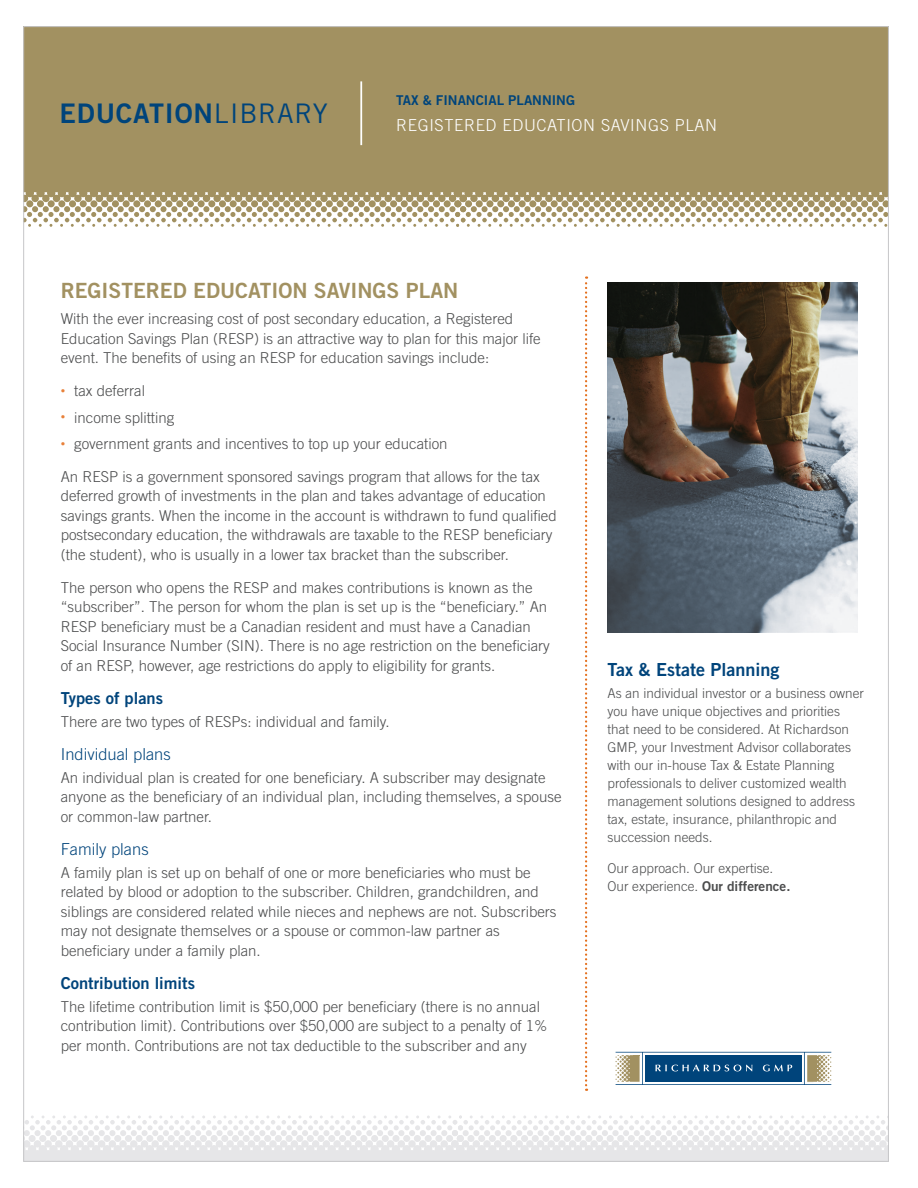
<style>
.page{position:relative;width:918px;height:1188px;background:#fff}
.page>*{position:absolute;margin:0;border:0;box-sizing:border-box;transform-origin:0 0}
.TEP_Header{font:27px "Trade Gothic LT Std Bd 2";letter-spacing:.03em;color:#00447b}
.t1{font:21px "Trade Gothic LT Std Bd 2";color:#a29161}
.Right_Column_Header{font:18px "Trade Gothic LT Std Bd 2";color:#00447b}
.Article_Title{font:300 16.5px "Trade Gothic LT Std";letter-spacing:.04em;color:#fff}
.Subheader_Level_1{font:16.5px "Trade Gothic LT Std Bd 2";color:#00447b}
.Subheader_Level_2{font:300 16.5px "Trade Gothic LT Std";color:#00447b}
.Body_Paragraph{font:300 15px/19.5px "Trade Gothic LT Std";color:#4b4c4d}
.Right_Column_Body{font:300 13.5px/18px "Trade Gothic LT Std";color:#4b4c4d}
.Library_Section{font:13.5px "Trade Gothic LT Std Bd 2";color:#00447b}
.s1{font-family:"Trade Gothic LT Std"}
.s2{font-size:9px;color:#e8813a}
.s3{font-family:"Trade Gothic LT Std Bd 2";font-weight:400}
</style>
<div class="page">
<svg style="left:25px;top:1116px;width:862px;height:44px"></svg>
<div style="left:468px;top:153px;width:419px;height:47px;background:#a29161"></div>
<svg style="left:25px;top:200px;width:862px;height:27px"></svg>
<div style="left:26px;top:200px;width:7px;height:7px;background:#a29161;border-radius:50%"></div>
<div style="left:37px;top:200px;width:7px;height:7px;background:#a29161;border-radius:50%"></div>
<div style="left:48px;top:200px;width:7px;height:7px;background:#a29161;border-radius:50%"></div>
<div style="left:25px;top:153px;width:443px;height:49px;background:#a29161"></div>
<div style="left:24px;top:27px;width:864px;height:126px;background:#a29161"></div>
<hr style="left:360px;top:81px;width:2px;height:64px;background:#fff">
<img style="left:608px;top:283px;width:249px;height:350px">
<svg style="left:585px;top:276px;width:2px;height:815px"></svg>
<svg style="left:616px;top:1052px;width:215px;height:33px"></svg>
<p class="TEP_Header" style="left:60px;top:97px;width:270px">EDUCATION<span class="s1">LIBRARY</span></p>
<p class="Library_Section" style="left:396px;top:92px;width:180px">TAX &amp; FINANCIAL PLANNING</p>
<p class="Article_Title" style="left:396px;top:116px;width:322px">REGISTERED EDUCATION SAVINGS PLAN</p>
<p class="t1" style="left:61px;top:278px;width:399px">REGISTERED EDUCATION SAVINGS PLAN</p>
<p class="Body_Paragraph" style="left:61px;top:309px;width:482px">With the ever increasing cost of post secondary education, a Registered<br>Education Savings Plan (RESP) is an attractive way to plan for this major life event. The benefits of using an RESP for education savings include:</p>
<p class="Body_Paragraph" style="left:61px;top:381px;width:86px"><span class="s2">•</span> tax deferral</p>
<p class="Body_Paragraph" style="left:61px;top:407px;width:115px"><span class="s2">•</span> income splitting</p>
<p class="Body_Paragraph" style="left:61px;top:434px;width:388px"><span class="s2">•</span> government grants and incentives to top up your education</p>
<p class="Body_Paragraph" style="left:61px;top:467px;width:497px">An RESP is a government sponsored savings program that allows for the tax deferred growth of investments in the plan and takes advantage of education savings grants. When the income in the account is withdrawn to fund qualified postsecondary education, the withdrawals are taxable to the RESP beneficiary (the student), who is usually in a lower tax bracket than the subscriber.</p>
<p class="Body_Paragraph" style="left:61px;top:578px;width:491px">The person who opens the RESP and makes contributions is known as the “subscriber”. The person for whom the plan is set up is the “beneficiary.” An RESP beneficiary must be a Canadian resident and must have a Canadian Social Insurance Number (SIN). There is no age restriction on the beneficiary of an RESP, however, age restrictions do apply to eligibility for grants.</p>
<p class="Subheader_Level_1" style="left:61px;top:688px;width:104px">Types of plans</p>
<p class="Body_Paragraph" style="left:61px;top:712px;width:330px">There are two types of RESPs: individual and family.</p>
<p class="Subheader_Level_2" style="left:61px;top:744px;width:112px">Individual plans</p>
<p class="Body_Paragraph" style="left:61px;top:768px;width:502px">An individual plan is created for one beneficiary. A subscriber may designate anyone as the beneficiary of an individual plan, including themselves, a spouse or common-law partner.</p>
<p class="Subheader_Level_2" style="left:61px;top:839px;width:89px">Family plans</p>
<p class="Body_Paragraph" style="left:61px;top:863px;width:497px">A family plan is set up on behalf of one or more beneficiaries who must be related by blood or adoption to the subscriber. Children, grandchildren, and siblings are considered related while nieces and nephews are not. Subscribers may not designate themselves or a spouse or common-law partner as beneficiary under a family plan.</p>
<p class="Subheader_Level_1" style="left:61px;top:973px;width:136px">Contribution limits</p>
<p class="Body_Paragraph" style="left:61px;top:997px;width:488px">The lifetime contribution limit is $50,000 per beneficiary (there is no annual contribution limit). Contributions over $50,000 are subject to a penalty of 1% per month. Contributions are not tax deductible to the subscriber and any</p>
<p class="Right_Column_Header" style="left:608px;top:658px;width:174px">Tax &amp; Estate Planning</p>
<p class="Right_Column_Body" style="left:608px;top:684px;width:258px">As an individual investor or a business owner you have unique objectives and priorities that need to be considered. At Richardson GMP, your Investment Advisor collaborates with our in-house Tax &amp; Estate Planning professionals to deliver customized wealth management solutions designed to address tax, estate, insurance, philanthropic and succession needs.</p>
<p class="Right_Column_Body" style="left:608px;top:859px;width:185px">Our approach. Our expertise.<br>Our experience. <span class="s3">Our difference.</span></p>
</div>
